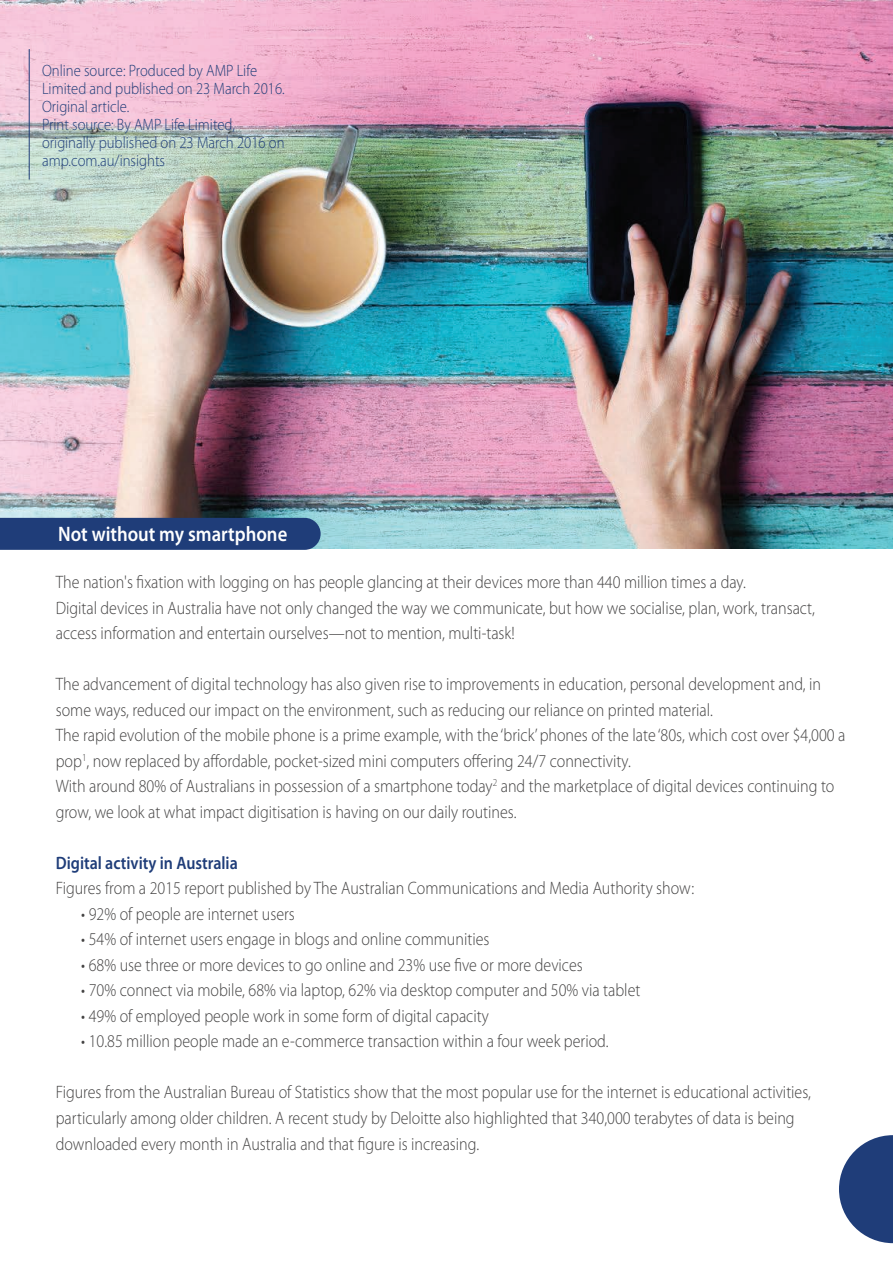
<style>
.page{position:relative;width:893px;height:1263px;background:#fff}
.page>*{position:absolute;margin:0;border:0;box-sizing:border-box;transform-origin:0 0}
.t1{font:600 21px "Myriad Pro";color:#fff;scale:.89 1}
.t2{font:300 18px/25.5px "Myriad Pro";color:#434242;scale:.89 1}
.t3{font:300 16.5px/18px "Myriad Pro";color:#1f3d79;scale:.89 1}
.s1{font-weight:600;color:#1f3d79}
</style>
<div class="page">
<img style="left:0;top:0;width:893px;height:548px">
<div style="left:0;top:518px;width:321px;height:32px;background:#1f3d79"></div>
<hr style="left:29px;top:49px;width:1px;height:131px;background:#1f3d79">
<svg style="left:839px;top:1135px;width:54px;height:108px"></svg>
<p class="t3" style="left:42px;top:62px;width:274px">Online source: Produced by AMP Life<br>Limited and published on 23 March 2016.<br>Original article.<br>Print source: By AMP Life Limited, originally published on 23 March 2016 on amp.com.au/insights</p>
<p class="t1" style="left:58px;top:521px;width:259px">Not without my smartphone</p>
<p class="t2" style="left:56px;top:570px;width:854px">The nation's fixation with logging on has people glancing at their devices more than 440 million times a day.<br>Digital devices in Australia have not only changed the way we communicate, but how we socialise, plan, work, transact, access information and entertain ourselves—not to mention, multi-task!</p>
<p class="t2" style="left:56px;top:672px;width:889px">The advancement of digital technology has also given rise to improvements in education, personal development and, in some ways, reduced our impact on the environment, such as reducing our reliance on printed material.<br>The rapid evolution of the mobile phone is a prime example, with the ‘brick’ phones of the late ‘80s, which cost over $4,000 a pop<sup>1</sup>, now replaced by affordable, pocket-sized mini computers offering 24/7 connectivity.<br>With around 80% of Australians in possession of a smartphone today<sup>2</sup> and the marketplace of digital devices continuing to grow, we look at what impact digitisation is having on our daily routines.</p>
<p class="t2" style="left:56px;top:850px;width:719px"><span class="s1">Digital activity in Australia<br></span>Figures from a 2015 report published by The Australian Communications and Media Authority show:</p>
<p class="t2" style="left:81px;top:901px;width:241px">• 92% of people are internet users</p>
<p class="t2" style="left:81px;top:927px;width:460px">• 54% of internet users engage in blogs and online communities</p>
<p class="t2" style="left:81px;top:952px;width:565px">• 68% use three or more devices to go online and 23% use five or more devices</p>
<p class="t2" style="left:81px;top:978px;width:630px">• 70% connect via mobile, 68% via laptop, 62% via desktop computer and 50% via tablet</p>
<p class="t2" style="left:81px;top:1003px;width:459px">• 49% of employed people work in some form of digital capacity</p>
<p class="t2" style="left:81px;top:1029px;width:594px">• 10.85 million people made an e-commerce transaction within a four week period.</p>
<p class="t2" style="left:56px;top:1080px;width:850px">Figures from the Australian Bureau of Statistics show that the most popular use for the internet is educational activities, particularly among older children. A recent study by Deloitte also highlighted that 340,000 terabytes of data is being downloaded every month in Australia and that figure is increasing.</p>
</div>
